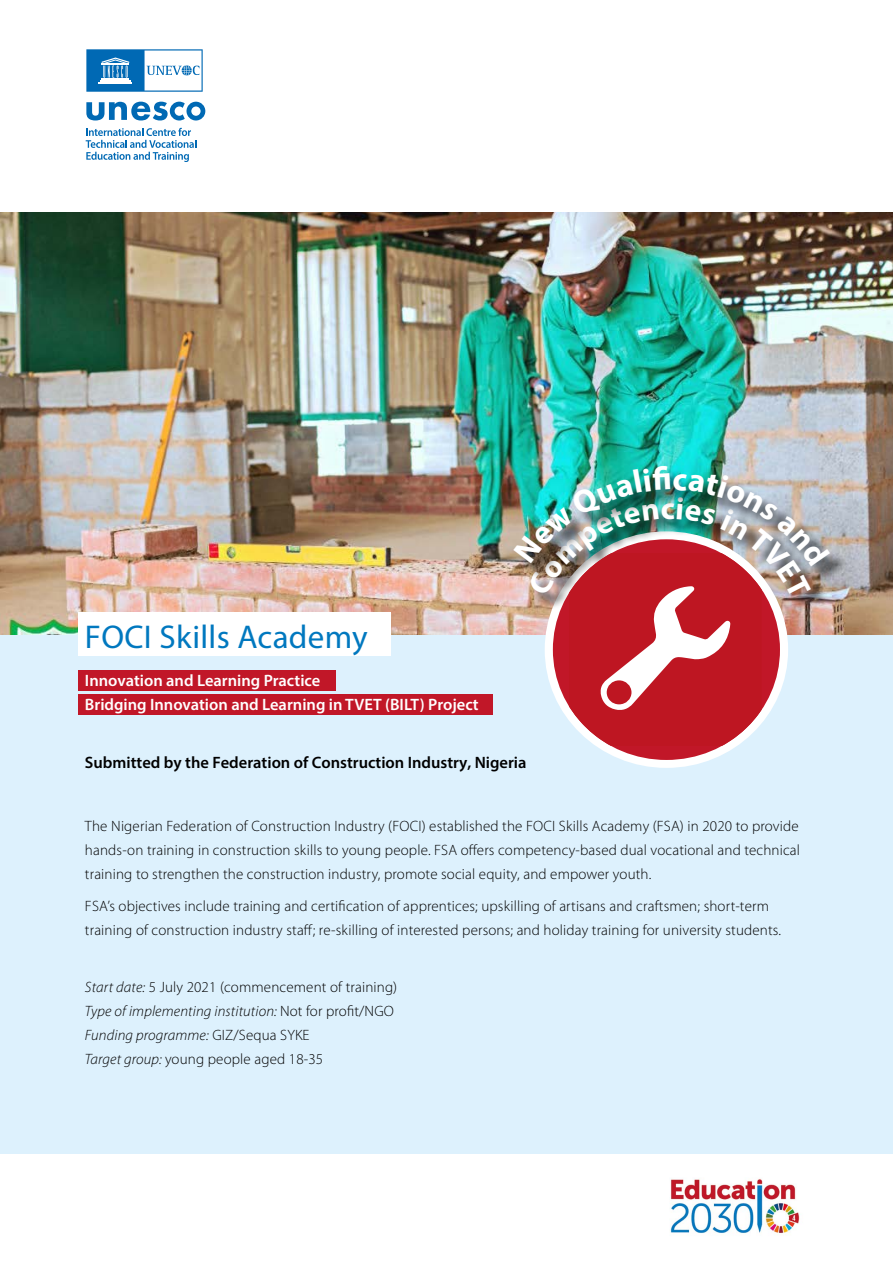
<style>
.page{position:relative;width:893px;height:1263px;background:#fff}
.page>*{position:absolute;margin:0;border:0;box-sizing:border-box;transform-origin:0 0}
.t1{font:33px "Myriad Pro";letter-spacing:.01em;color:#0078bf}
.t2{font:700 31.5px "Myriad Pro";color:#fff}
.t3{font:600 16.5px/24px "Myriad Pro";color:#fff}
.t4{font:600 16.5px "Myriad Pro";color:#000}
.t5{font:300 15px/24px "Myriad Pro";letter-spacing:.01em;color:#000}
.s1{font-style:italic}
</style>
<div class="page">
<div style="left:0;top:592px;width:893px;height:561px;background:#ddf1fd"></div>
<img style="left:0;top:213px;width:893px;height:421px">
<div style="left:553px;top:539px;width:227px;height:221px;background:#c11728;border-radius:50%"></div>
<div style="left:79px;top:613px;width:312px;height:43px;background:#fff"></div>
<div style="left:79px;top:670px;width:257px;height:21px;background:#c11728"></div>
<div style="left:79px;top:694px;width:414px;height:20px;background:#c11728"></div>
<div style="left:517px;top:469px;width:331px;height:115px;background:#000;opacity:.75"></div>
<svg style="left:86px;top:102px;width:119px;height:19px"></svg>
<svg style="left:86px;top:49px;width:117px;height:43px"></svg>
<svg style="left:86px;top:128px;width:110px;height:34px"></svg>
<img style="left:670px;top:1178px;width:130px;height:57px">
<img style="left:514px;top:466px;width:316px;height:280px">
<h1 class="t1" style="left:85px;top:616px;width:284px">FOCI Skills Academy</h1>
<p class="t3" style="left:85px;top:668px;width:395px">Innovation and Learning Practice<br>Bridging Innovation and Learning in TVET (BILT) Project</p>
<p class="t4" style="left:85px;top:752px;width:443px">Submitted by the Federation of Construction Industry, Nigeria</p>
<h2 class="t2" style="left:661px;top:487px;width:16px">c</h2>
<p class="t5" style="left:85px;top:814px;width:716px;text-align:justify">The Nigerian Federation of Construction Industry (FOCI) established the FOCI Skills Academy (FSA) in 2020 to provide hands-on training in construction skills to young people. FSA offers competency-based dual vocational and technical training to strengthen the construction industry, promote social equity, and empower youth.</p>
<p class="t5" style="left:85px;top:894px;width:698px">FSA’s objectives include training and certification of apprentices; upskilling of artisans and craftsmen; short-term training of construction industry staff; re-skilling of interested persons; and holiday training for university students.</p>
<p class="t5" style="left:85px;top:975px;width:314px"><span class="s1">Start date:</span> 5 July 2021 (commencement of training)<br><span class="s1">Type of implementing institution:</span> Not for profit/NGO <span class="s1">Funding programme:</span> GIZ/Sequa SYKE<br><span class="s1">Target group:</span> young people aged 18-35</p>
</div>
